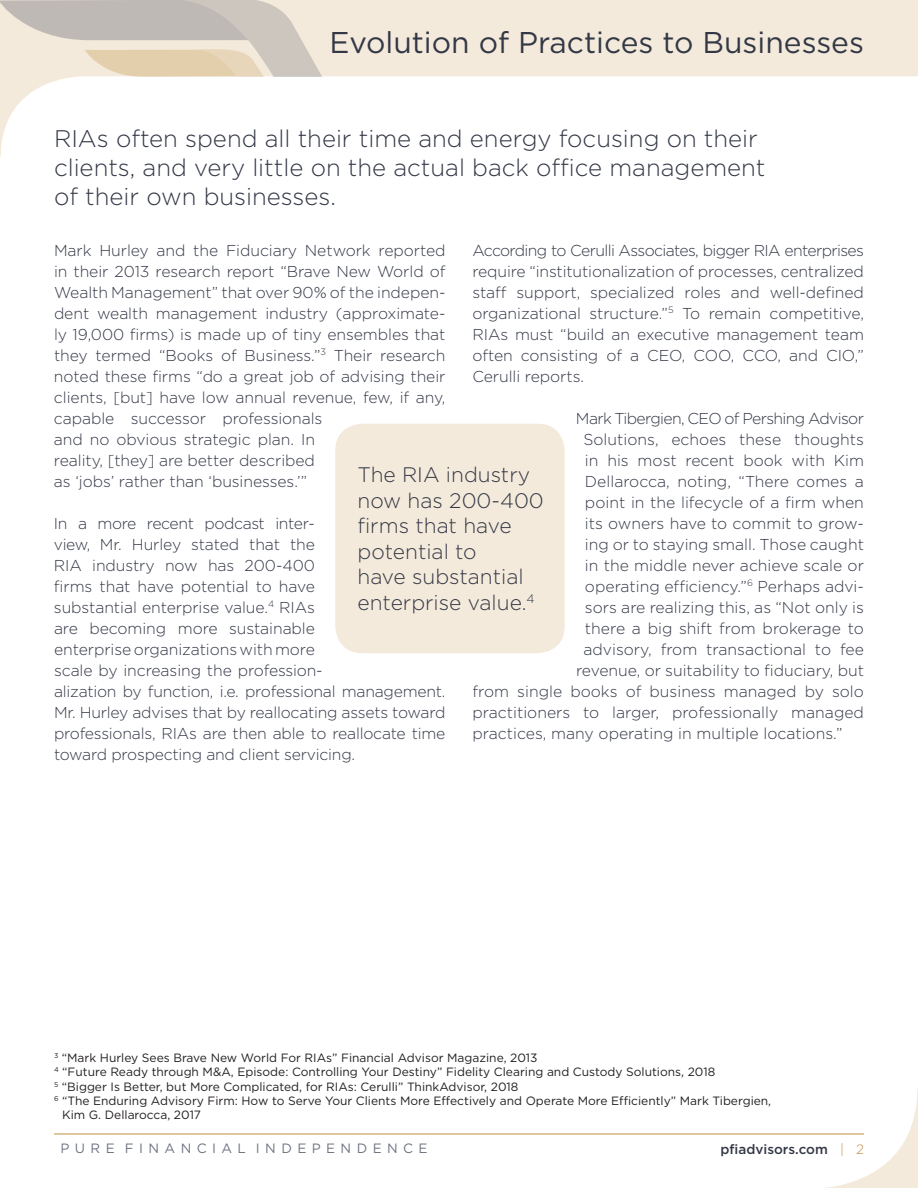
<style>
.page{position:relative;width:918px;height:1188px;background:#fff}
.page>*{position:absolute;margin:0;border:0;box-sizing:border-box;transform-origin:0 0}
.t1{font:30px "Gotham";color:#333846}
.t2{font:300 24px/28.8px "Gotham";color:#333846}
.t3{font:300 21px/25.5px "Gotham";color:#333846}
.t4{font:300 15.75px/21px "Gotham";letter-spacing:-.005em;color:#333846}
.t5{font:300 15.75px "Gotham";letter-spacing:-.04em;color:#333846}
.t6{font:13.5px "Gotham";color:#6f7481}
.t7{font:500 13.5px "Gotham";color:#333846}
.t8{font:12px "Gotham";color:#231f20}
.s1{font-weight:300;color:#c08f44}
</style>
<div class="page">
<hr style="left:54px;top:1134px;width:810px;height:1px;background:#c08f44">
<svg style="left:0;top:0;width:918px;height:157px"></svg>
<svg style="left:0;top:0;width:336px;height:77px;background:#dad0c3"></svg>
<div style="left:335px;top:424px;width:230px;height:229px;background:#f4eadb;border-radius:27px"></div>
<svg style="left:823px;top:1089px;width:95px;height:99px"></svg>
<h1 class="t1" style="left:330px;top:26px;width:536px">Evolution of Practices to Businesses</h1>
<h2 class="t2" style="left:54px;top:124px;width:713px">RIAs often spend all their time and energy focusing on their clients, and very little on the actual back office management of their own businesses.</h2>
<p class="t4" style="left:54px;top:239px;width:393px">Mark Hurley and the Fiduciary Network reported in their 2013 research report “Brave New World of Wealth Management” that over 90% of the indepen&shy;dent wealth management industry (approximate&shy;ly 19,000 firms) is made up of tiny ensembles that they termed “Books of Business.”<sup>3</sup> Their research noted these firms “do a great job of advising their clients, [but] have low annual revenue, few, if any, capable successor professionals<br>and no obvious strategic plan. In<br>reality, [they] are better described<br>as ‘jobs’ rather than ‘businesses.’”</p>
<p class="t4" style="left:54px;top:512px;width:393px">In a more recent podcast inter-<br>view, Mr. Hurley stated that the<br>RIA industry now has 200-400<br>firms that have potential to have<br>substantial enterprise value.<sup>4</sup> RIAs<br>are becoming more sustainable<br>enterprise organizations with more<br>scale by increasing the profession-<br>alization by function, i.e. professional management.<br>Mr. Hurley advises that by reallocating assets toward professionals, RIAs are then able to reallocate time toward prospecting and client servicing.</p>
<p class="t4" style="left:472px;top:239px;width:393px;text-align:justify">According to Cerulli Associates, bigger RIA enterprises require “institutionalization of processes, centralized staff support, specialized roles and well-defined organizational structure.”<sup>5</sup> To remain competitive, RIAs must “build an executive management team often consisting of a CEO, COO, CCO, and CIO,” Cerulli reports.</p>
<p class="t5" style="left:576px;top:409px;width:290px">Mark Tibergien, CEO of Pershing Advisor</p>
<p class="t4" style="left:583px;top:428px;width:282px">Solutions, echoes these thoughts</p>
<p class="t4" style="left:585px;top:449px;width:281px">in his most recent book with Kim</p>
<p class="t4" style="left:585px;top:470px;width:280px">Dellarocca, noting, “There comes a</p>
<p class="t4" style="left:585px;top:491px;width:280px">point in the lifecycle of a firm when</p>
<p class="t4" style="left:585px;top:512px;width:280px">its owners have to commit to grow-</p>
<p class="t4" style="left:585px;top:533px;width:281px">ing or to staying small. Those caught</p>
<p class="t4" style="left:585px;top:554px;width:281px">in the middle never achieve scale or</p>
<p class="t4" style="left:585px;top:575px;width:280px">operating efficiency.”<sup>6</sup> Perhaps advi-</p>
<p class="t4" style="left:585px;top:596px;width:280px">sors are realizing this, as “Not only is</p>
<p class="t4" style="left:585px;top:617px;width:281px">there a big shift from brokerage to</p>
<p class="t4" style="left:583px;top:638px;width:282px">advisory, from transactional to fee</p>
<p class="t4" style="left:576px;top:659px;width:290px">revenue, or suitability to fiduciary, but</p>
<p class="t4" style="left:473px;top:680px;width:393px">from single books of business managed by solo</p>
<p class="t4" style="left:473px;top:701px;width:393px">practitioners to larger, professionally managed</p>
<p class="t4" style="left:473px;top:722px;width:372px">practices, many operating in multiple locations.”</p>
<h3 class="t3" style="left:357px;top:462px;width:188px">The RIA industry now has 200-400 firms that have potential to<br>have substantial enterprise value.<sup>4</sup></h3>
<p class="t8" style="left:54px;top:1051px;width:485px"><sup>3</sup> “Mark Hurley Sees Brave New World For RIAs” Financial Advisor Magazine, 2013</p>
<p class="t8" style="left:54px;top:1065px;width:663px"><sup>4</sup> “Future Ready through M&amp;A, Episode: Controlling Your Destiny” Fidelity Clearing and Custody Solutions, 2018</p>
<p class="t8" style="left:54px;top:1080px;width:466px"><sup>5</sup> “Bigger Is Better, but More Complicated, for RIAs: Cerulli” ThinkAdvisor, 2018</p>
<p class="t8" style="left:54px;top:1094px;width:719px"><sup>6</sup> “The Enduring Advisory Firm: How to Serve Your Clients More Effectively and Operate More Efficiently” Mark Tibergien,</p>
<p class="t8" style="left:62px;top:1109px;width:141px">Kim G. Dellarocca, 2017</p>
<p class="t6" style="left:61px;top:1141px;width:369px">P U R E F I N A N C I A L I N D E P E N D E N C E</p>
<p class="t7" style="left:721px;top:1142px;width:145px">pfiadvisors.com <span class="s1">| 2</span></p>
</div>
